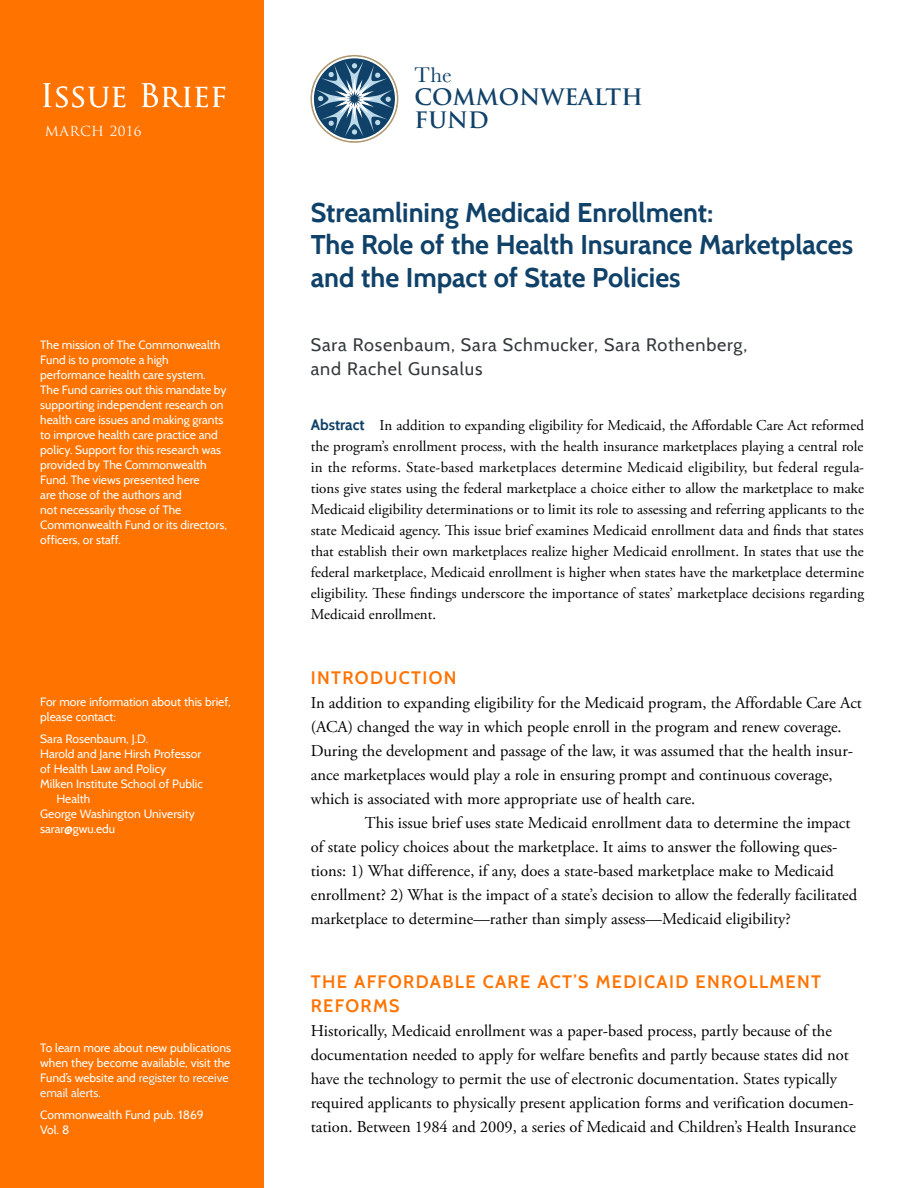
<style>
.page{position:relative;width:918px;height:1188px;background:#fff}
.page>*{position:absolute;margin:0;border:0;box-sizing:border-box;transform-origin:0 0}
.t1{font:31.5px "Trajan Pro";color:#fff}
.Issue_Brief_Title{font:700 27px/32.4px "Cabin";color:#104168}
.t2{font:700 22.05px/23.4px "Trajan Pro";color:#104168}
.t3{font:22.05px "Baskerville";color:#104168}
.Authors_names{font:18px/24px "Cabin";letter-spacing:.045em;color:#33383b}
.Head_A_-_Franklin{font:600 18px/24px "Cabin";letter-spacing:.075em;color:#ff7300}
.BT_-_Garamond_IB{font:16.5px/24px "Adobe Garamond Pro";color:#000}
.BT_2_-_Garamond_IB{font:16.5px/24px "Adobe Garamond Pro";color:#000}
.BT_-_Abstract_text{font:15px/21px "Adobe Garamond Pro";letter-spacing:.005em;color:#000;text-align:justify}
.t4{font:13.5px "Trajan Pro";letter-spacing:.025em;color:#fff}
.t5{font:12px/15px "Cabin";color:#fff}
.s1{color:#e6f5fc}
.s2{font-family:"Cabin";font-weight:700;color:#104168}
</style>
<div class="page">
<div style="left:0;top:0;width:264px;height:1188px;background:#ff7300"></div>
<div style="left:311px;top:55px;width:87px;height:88px;border:2px solid #af986e;border-radius:50%"></div>
<div style="left:312px;top:57px;width:85px;height:84px;border:2px solid #fff;border-radius:50%"></div>
<svg style="left:315px;top:61px;width:78px;height:76px"></svg>
<p class="t1" style="left:40px;top:75px;width:188px">Issue Brief</p>
<p class="t4" style="left:45px;top:122px;width:98px">MARCH 2016</p>
<p class="t5" style="left:40px;top:337px;width:188px">The mission of The Commonwealth<br>Fund is to promote a high performance health care system.<br>The Fund carries out this mandate by supporting independent research on health care issues and making grants to improve health care practice and policy. Support for this research was provided by The Commonwealth<br>Fund. The views presented here<br>are those of the authors and<br>not necessarily those of The<br>Commonwealth Fund or its directors, officers, or staff.</p>
<p class="t5" style="left:40px;top:695px;width:192px">For more information about this brief, please contact:</p>
<p class="t5" style="left:40px;top:732px;width:109px">Sara Rosenbaum, J.D.</p>
<p class="t5" style="left:40px;top:747px;width:162px">Harold and Jane Hirsh Professor</p>
<p class="t5" style="left:40px;top:762px;width:128px">of Health Law and Policy</p>
<p class="t5" style="left:56px;top:777px;width:148px;text-indent:-16px">Milken Institute School of Public<br>Health</p>
<p class="t5" style="left:40px;top:807px;width:156px">George Washington University</p>
<p class="t5" style="left:40px;top:822px;width:76px">sarar@gwu.edu</p>
<p class="t5" style="left:40px;top:1040px;width:192px">To learn more about new publications when they become available, visit the<br>Fund’s website and <span class="s1">register to receive email alerts.</span></p>
<p class="t5" style="left:40px;top:1107px;width:165px">Commonwealth Fund pub. 1869<br>Vol. 8</p>
<h3 class="t3" style="left:415px;top:60px;width:39px">The</h3>
<h3 class="t2" style="left:415px;top:86px;width:230px">COMMONWEALTH<br>FUND</h3>
<p class="Issue_Brief_Title" style="left:311px;top:196px;width:544px">Streamlining Medicaid Enrollment:<br>The Role of the Health Insurance Marketplaces and the Impact of State Policies</p>
<p class="Authors_names" style="left:311px;top:333px;width:438px">Sara Rosenbaum, Sara Schmucker, Sara Rothenberg, and Rachel Gunsalus</p>
<p class="BT_-_Abstract_text" style="left:311px;top:415px;width:555px"><span class="s2">Abstract</span> In addition to expanding eligibility for Medicaid, the Affordable Care Act reformed the program’s enrollment process, with the health insurance marketplaces playing a central role in the reforms. State-based marketplaces determine Medicaid eligibility, but federal regula&shy;tions give states using the federal marketplace a choice either to allow the marketplace to make Medicaid eligibility determinations or to limit its role to assessing and referring applicants to the state Medicaid agency. This issue brief examines Medicaid enrollment data and finds that states that establish their own marketplaces realize higher Medicaid enrollment. In states that use the federal marketplace, Medicaid enrollment is higher when states have the marketplace determine eligibility. These findings underscore the importance of states’ marketplace decisions regarding Medicaid enrollment.</p>
<p class="Head_A_-_Franklin" style="left:311px;top:665px;width:147px">INTRODUCTION</p>
<p class="BT_-_Garamond_IB" style="left:311px;top:691px;width:553px">In addition to expanding eligibility for the Medicaid program, the Affordable Care Act (ACA) changed the way in which people enroll in the program and renew coverage.<br>During the development and passage of the law, it was assumed that the health insur&shy;ance marketplaces would play a role in ensuring prompt and continuous coverage, which is associated with more appropriate use of health care.</p>
<p class="BT_2_-_Garamond_IB" style="left:311px;top:811px;width:548px;text-indent:54px">This issue brief uses state Medicaid enrollment data to determine the impact of state policy choices about the marketplace. It aims to answer the following ques&shy;tions: 1) What difference, if any, does a state-based marketplace make to Medicaid enrollment? 2) What is the impact of a state’s decision to allow the federally facilitated marketplace to determine—rather than simply assess—Medicaid eligibility?</p>
<p class="Head_A_-_Franklin" style="left:311px;top:970px;width:512px">THE AFFORDABLE CARE ACT’S MEDICAID ENROLLMENT<br>REFORMS</p>
<p class="BT_-_Garamond_IB" style="left:311px;top:1019px;width:547px">Historically, Medicaid enrollment was a paper-based process, partly because of the documentation needed to apply for welfare benefits and partly because states did not have the technology to permit the use of electronic documentation. States typically required applicants to physically present application forms and verification documen&shy;tation. Between 1984 and 2009, a series of Medicaid and Children’s Health Insurance</p>
</div>
